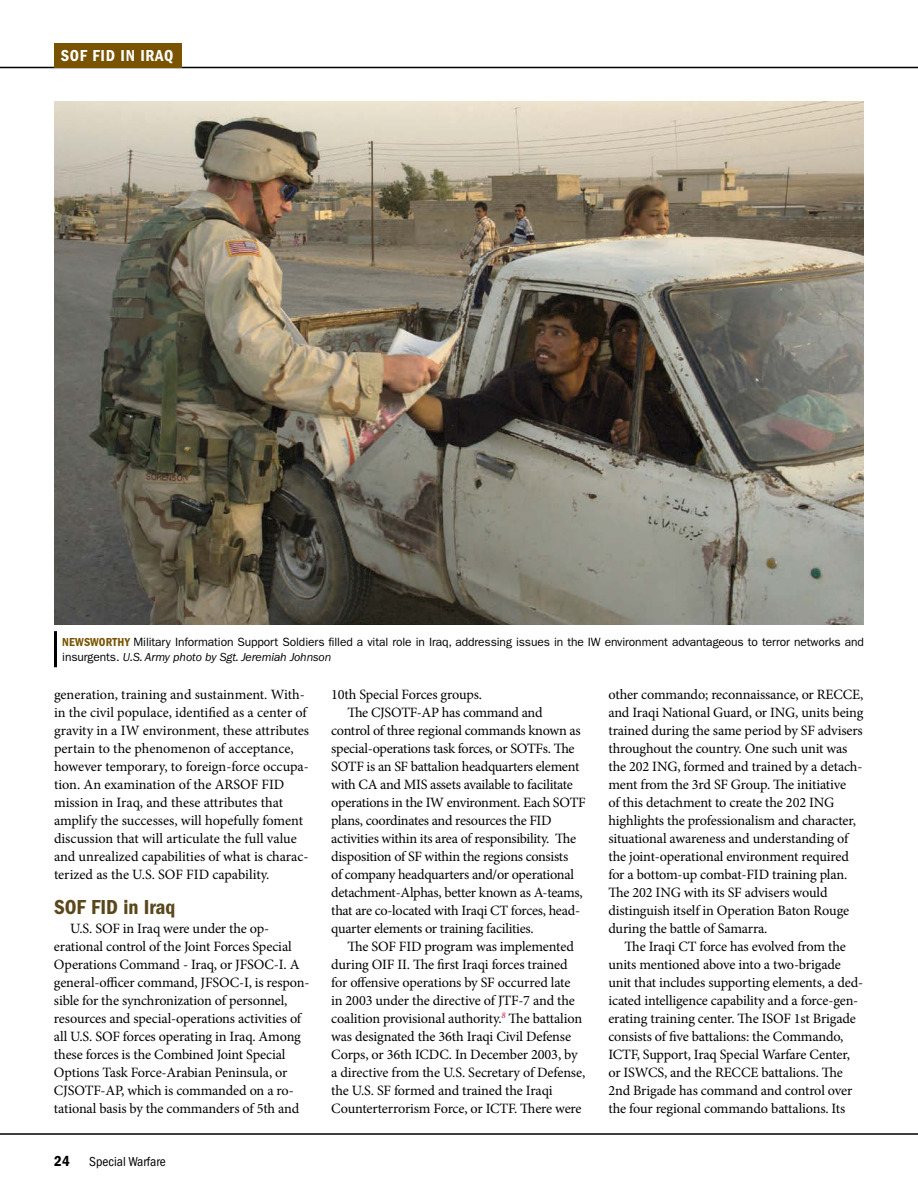
<style>
.page{position:relative;width:918px;height:1188px;background:#fff}
.page>*{position:absolute;margin:0;border:0;box-sizing:border-box;transform-origin:0 0}
.Subhead_1405_Brown{font:21px "ITC Franklin Gothic Std Dm Cd";color:#5a481c}
.t1{font:16.5px "ITC Franklin Gothic Std Dm Cd";letter-spacing:.04em;color:#fff}
.t2{font:15px "ITC Franklin Gothic Std Dm Cd";color:#000}
.Body_-_Minion{font:14.25px/18px "Minion Pro";letter-spacing:-.01em;color:#000}
.t3{font:condensed 13.5px "ITC Franklin Gothic Std";color:#000}
.t4{font:12px/14.4px "ITC Franklin Gothic Std";letter-spacing:-.01em;color:#000}
.s1{font-family:"ITC Franklin Gothic Std Dm Cd";color:#795300}
.s2{font-style:italic}
</style>
<div class="page">
<hr style="left:0;top:67px;width:918px;height:1px;background:#000">
<img style="left:54px;top:101px;width:810px;height:524px">
<div style="left:54px;top:43px;width:128px;height:25px;background:#795300"></div>
<hr style="left:0;top:1133px;width:918px;height:2px;background:#000">
<hr style="left:54px;top:631px;width:3px;height:36px;background:#000">
<p class="t1" style="left:61px;top:46px;width:114px">SOF FID IN IRAQ</p>
<p class="t4" style="left:62px;top:635px;width:803px"><span class="s1">NEWSWORTHY</span> Military Information Support Soldiers filled a vital role in Iraq, addressing issues in the IW environment advantageous to terror networks and insurgents. <span class="s2">U.S. Army photo by Sgt. Jeremiah Johnson</span></p>
<p class="Body_-_Minion" style="left:54px;top:686px;width:257px">generation, training and sustainment. With&shy;in the civil populace, identified as a center of gravity in a IW environment, these attributes pertain to the phenomenon of acceptance, however temporary, to foreign-force occupa&shy;tion. An examination of the ARSOF FID mission in Iraq, and these attributes that amplify the successes, will hopefully foment discussion that will articulate the full value and unrealized capabilities of what is charac&shy;terized as the U.S. SOF FID capability.</p>
<p class="Subhead_1405_Brown" style="left:54px;top:895px;width:123px">SOF FID in Iraq</p>
<p class="Body_-_Minion" style="left:54px;top:920px;width:257px;text-indent:16px">U.S. SOF in Iraq were under the op&shy;erational control of the Joint Forces Special Operations Command - Iraq, or JFSOC-I. A general-officer command, JFSOC-I, is respon&shy;sible for the synchronization of personnel, resources and special-operations activities of all U.S. SOF forces operating in Iraq. Among these forces is the Combined Joint Special Options Task Force-Arabian Peninsula, or CJSOTF-AP, which is commanded on a ro&shy;tational basis by the commanders of 5th and</p>
<p class="t2" style="left:54px;top:1153px;width:17px">24</p>
<p class="t3" style="left:89px;top:1154px;width:78px">Special Warfare</p>
<p class="Body_-_Minion" style="left:331px;top:686px;width:152px">10th Special Forces groups.</p>
<p class="Body_-_Minion" style="left:331px;top:704px;width:256px;text-indent:16px">The CJSOTF-AP has command and<br>control of three regional commands known as special-operations task forces, or SOTFs. The SOTF is an SF battalion headquarters element with CA and MIS assets available to facilitate operations in the IW environment. Each SOTF plans, coordinates and resources the FID activities within its area of responsibility. The disposition of SF within the regions consists<br>of company headquarters and/or operational detachment-Alphas, better known as A-teams, that are co-located with Iraqi CT forces, head&shy;quarter elements or training facilities.</p>
<p class="Body_-_Minion" style="left:331px;top:938px;width:256px;text-indent:16px">The SOF FID program was implemented during OIF II. The first Iraqi forces trained for offensive operations by SF occurred late in 2003 under the directive of JTF-7 and the coalition provisional authority.<sup>8</sup> The battalion was designated the 36th Iraqi Civil Defense Corps, or 36th ICDC. In December 2003, by a directive from the U.S. Secretary of Defense, the U.S. SF formed and trained the Iraqi Counterterrorism Force, or ICTF. There were</p>
<p class="Body_-_Minion" style="left:608px;top:686px;width:257px">other commando; reconnaissance, or RECCE, and Iraqi National Guard, or ING, units being trained during the same period by SF advisers throughout the country. One such unit was the 202 ING, formed and trained by a detach&shy;ment from the 3rd SF Group. The initiative<br>of this detachment to create the 202 ING highlights the professionalism and character, situational awareness and understanding of the joint-operational environment required for a bottom-up combat-FID training plan.<br>The 202 ING with its SF advisers would distinguish itself in Operation Baton Rouge during the battle of Samarra.</p>
<p class="Body_-_Minion" style="left:608px;top:938px;width:256px;text-indent:16px">The Iraqi CT force has evolved from the units mentioned above into a two-brigade unit that includes supporting elements, a ded&shy;icated intelligence capability and a force-gen&shy;erating training center. The ISOF 1st Brigade consists of five battalions: the Commando, ICTF, Support, Iraq Special Warfare Center, or ISWCS, and the RECCE battalions. The 2nd Brigade has command and control over the four regional commando battalions. Its</p>
</div>
